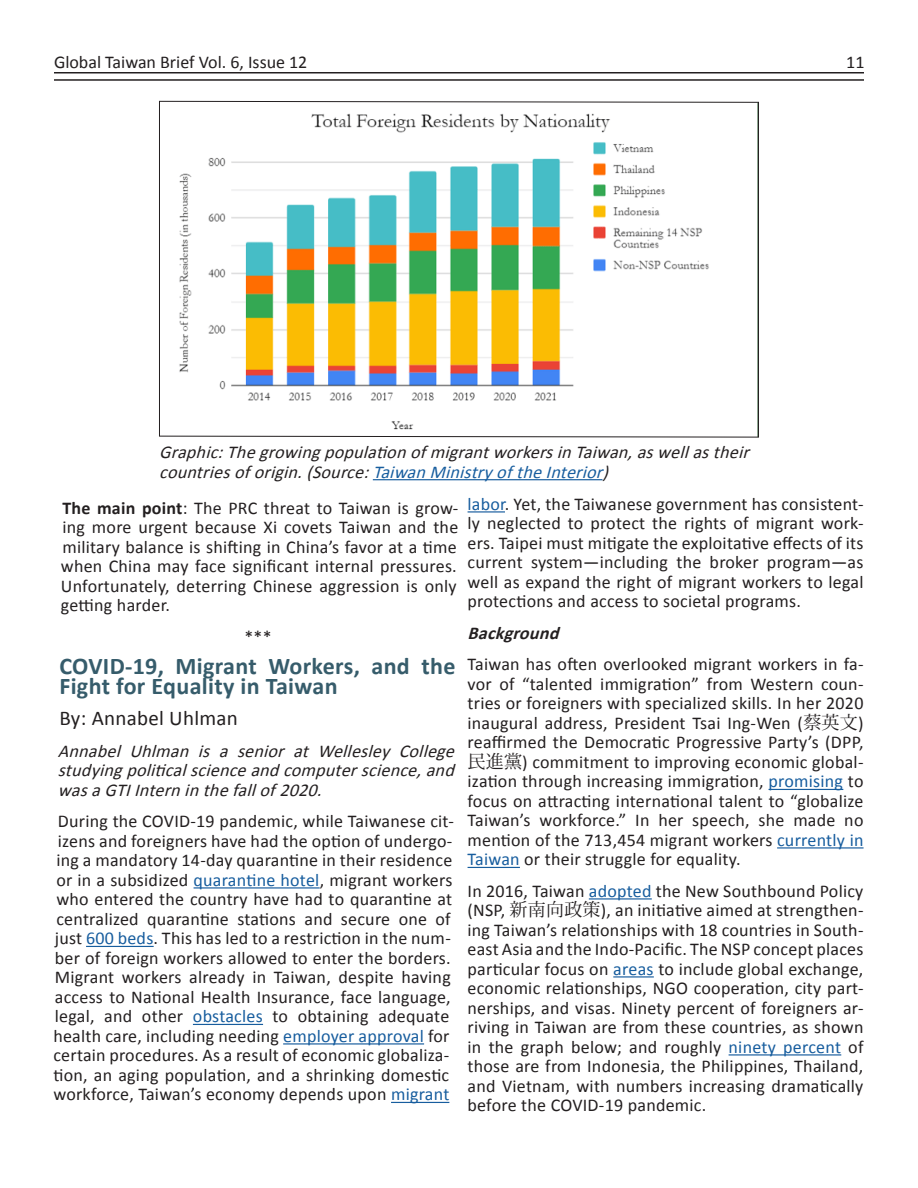
<style>
.page{position:relative;width:918px;height:1188px;background:#fff}
.page>*{position:absolute;margin:0;border:0;box-sizing:border-box;transform-origin:0 0}
.t1{font:700 24px/19.5px "Calibri";letter-spacing:.015em;color:#365c6b}
.t2{font:21px "Calibri";letter-spacing:.015em;color:#231f20}
.t3{font:18px/19.5px "Calibri";letter-spacing:.015em;color:#231f20;text-align:justify}
.t4{font:italic 18px/19.5px "Calibri";color:#231f20;text-align:justify}
.t5{font:italic 700 18px "Calibri";color:#231f20}
.s1{color:#175d9e}
.s2{font-weight:700}
.s3{font-family:"Koz Min Pr 6 N"}
</style>
<div class="page">
<hr style="left:54px;top:72px;width:810px;height:1px;background:#231f20">
<hr style="left:54px;top:79px;width:810px;height:2px;background:#231f20">
<hr style="left:194px;top:887px;width:126px;height:2px;background:#175d9e">
<hr style="left:86px;top:946px;width:68px;height:1px;background:#175d9e">
<hr style="left:193px;top:1024px;width:70px;height:1px;background:#175d9e">
<hr style="left:283px;top:1043px;width:141px;height:2px;background:#175d9e">
<hr style="left:391px;top:1102px;width:58px;height:1px;background:#175d9e">
<hr style="left:468px;top:511px;width:37px;height:2px;background:#175d9e">
<hr style="left:769px;top:789px;width:74px;height:1px;background:#175d9e">
<hr style="left:777px;top:847px;width:87px;height:2px;background:#175d9e">
<hr style="left:468px;top:867px;width:52px;height:1px;background:#175d9e">
<hr style="left:589px;top:898px;width:63px;height:2px;background:#175d9e">
<hr style="left:613px;top:976px;width:41px;height:2px;background:#175d9e">
<hr style="left:729px;top:1054px;width:112px;height:2px;background:#175d9e">
<svg style="left:159px;top:101px;width:600px;height:336px"></svg>
<hr style="left:373px;top:479px;width:229px;height:1px;background:#175d9e">
<p class="t3" style="left:54px;top:53px;width:255px">Global Taiwan Brief Vol. 6, Issue 12</p>
<p class="t3" style="left:846px;top:53px;width:20px">11</p>
<p class="t4" style="left:159px;top:442px;width:597px">Graphic:ThegrowingpopulationofmigrantworkersinTaiwan,aswellastheir countriesoforigin.(Source:<span class="s1">Taiwan Ministry of the Interior</span>)</p>
<p class="t3" style="left:61px;top:500px;width:399px"><span class="s2">The main point</span>: The PRC threat to Taiwan is grow&shy;ing more urgent because Xi covets Taiwan and the military balance is shifting in China’s favor at a time when China may face significant internal pressures.<br>Unfortunately, deterring Chinese aggression is only getting harder.</p>
<p class="t3" style="left:244px;top:629px;width:29px">***</p>
<h1 class="t1" style="left:59px;top:659px;width:398px">COVID-19, Migrant Workers, and the<br>Fight for Equality in Taiwan</h1>
<p class="t2" style="left:59px;top:704px;width:180px">By: Annabel Uhlman</p>
<p class="t4" style="left:58px;top:741px;width:404px">Annabel Uhlman is a senior at Wellesley College studyingpoliticalscienceandcomputerscience,and wasaGTIInterninthefallof2020.</p>
<p class="t3" style="left:53px;top:811px;width:402px;text-align:left">During the COVID-19 pandemic, while Taiwanese cit&shy;izens and foreigners have had the option of undergo&shy;ing a mandatory 14-day quarantine in their residence or in a subsidized <span class="s1">quarantine hotel</span>, migrant workers who entered the country have had to quarantine at centralized quarantine stations and secure one of just <span class="s1">600 beds</span>. This has led to a restriction in the num&shy;ber of foreign workers allowed to enter the borders.<br>Migrant workers already in Taiwan, despite having access to National Health Insurance, face language, legal, and other <span class="s1">obstacles</span> to obtaining adequate health care, including needing <span class="s1">employer approval</span> for certain procedures. As a result of economic globaliza&shy;tion, an aging population, and a shrinking domestic workforce, Taiwan’s economy depends upon <span class="s1">migrant</span></p>
<p class="t3" style="left:468px;top:494px;width:397px"><span class="s1">labor</span>. Yet, the Taiwanese government has consistent&shy;ly neglected to protect the rights of migrant work&shy;ers. Taipei must mitigate the exploitative effects of its current system—including the broker program—as well as expand the right of migrant workers to legal protections and access to societal programs.</p>
<p class="t5" style="left:468px;top:627px;width:96px">Background</p>
<p class="t3" style="left:468px;top:654px;width:398px">Taiwan has often overlooked migrant workers in fa&shy;vor of “talented immigration” from Western coun&shy;tries or foreigners with specialized skills. In her 2020 inaugural address, President Tsai Ing-Wen (<span class="s3">蔡英文</span>) reaffirmed the Democratic Progressive Party’s (DPP,<span class="s3">民進黨</span>) commitment to improving economic global&shy;ization through increasing immigration, <span class="s1">promising</span> to focus on attracting international talent to “globalize Taiwan’s workforce.” In her speech, she made no mention of the 713,454 migrant workers <span class="s1">currently in Taiwan</span> or their struggle for equality.</p>
<p class="t3" style="left:468px;top:881px;width:398px">In 2016, Taiwan <span class="s1">adopted</span> the New Southbound Policy (NSP, <span class="s3">新南向政策</span>), an initiative aimed at strengthen&shy;ing Taiwan’s relationships with 18 countries in South&shy;east Asia and the Indo-Pacific. The NSP concept places particular focus on <span class="s1">areas</span> to include global exchange, economic relationships, NGO cooperation, city part&shy;nerships, and visas. Ninety percent of foreigners ar&shy;riving in Taiwan are from these countries, as shown in the graph below; and roughly <span class="s1">ninety percent</span> of those are from Indonesia, the Philippines, Thailand, and Vietnam, with numbers increasing dramatically before the COVID-19 pandemic.</p>
</div>
